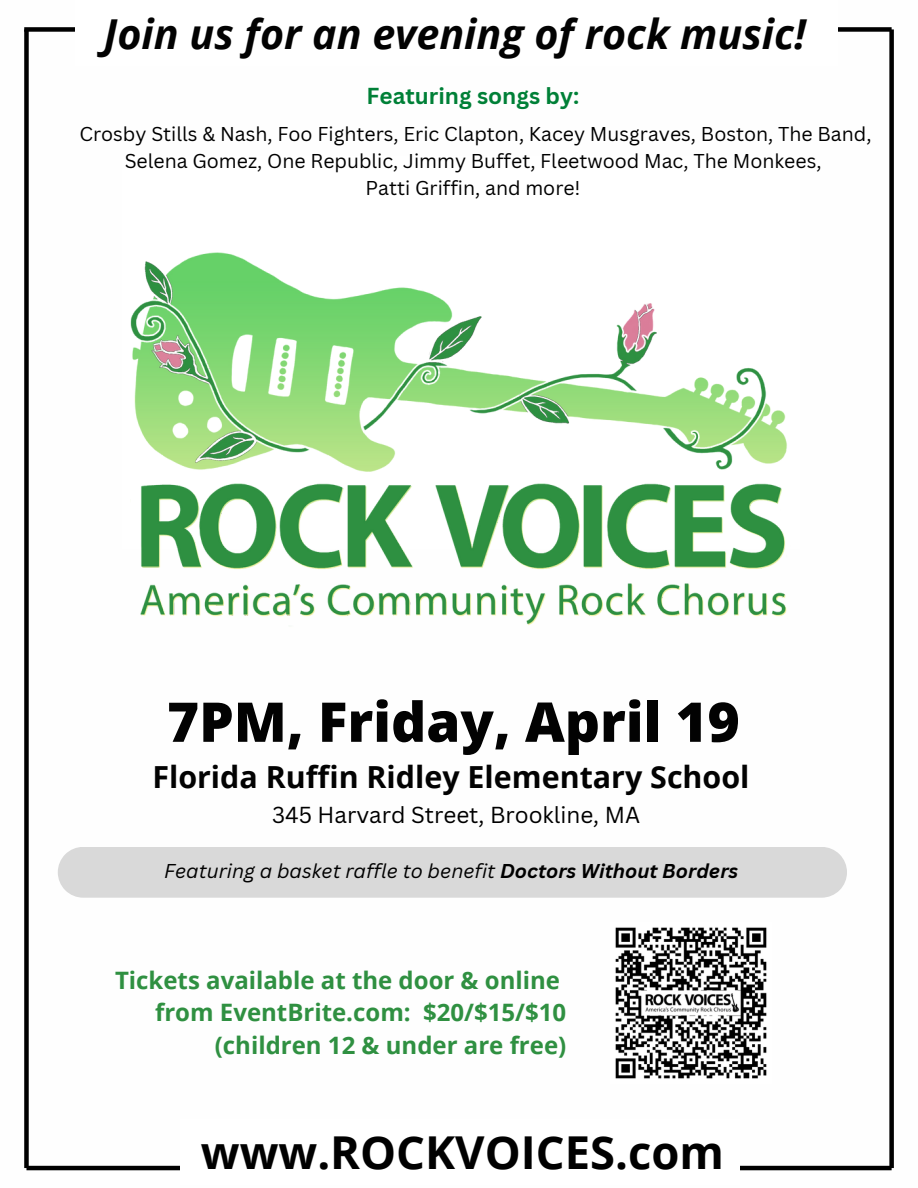
<style>
.page{position:relative;width:918px;height:1188px;background:#fff}
.page>*{position:absolute;margin:0;border:0;box-sizing:border-box;transform-origin:0 0}
.t1{font:800 54.75px "Open Sans";color:#020202}
.t2{font:700 45.3px "Open Sans";color:#000}
.t3{font:italic 700 41.25px "Open Sans";color:#020202}
.t4{font:700 30.45px "Open Sans";color:#020202}
.t5{font:700 24px/32.7px "Open Sans";color:#2f9041;text-align:right}
.t6{font:22.5px "Canva Sans";color:#000}
.t7{font:700 22.5px "Canva Sans";color:#008037}
.t8{font:19.5px "Canva Sans";color:#000}
.t9{font:italic 19.5px "Canva Sans";color:#000}
.s1{font-weight:700}
</style>
<div class="page">
<div style="left:24px;top:27px;width:868px;height:5px;background:#000"></div>
<hr style="left:26px;top:1166px;width:866px;height:4px;background:#000">
<div style="left:24px;top:29px;width:5px;height:1139px;background:#000"></div>
<div style="left:889px;top:29px;width:5px;height:1139px;background:#000"></div>
<img style="left:130px;top:252px;width:657px;height:373px">
<div style="left:58px;top:847px;width:789px;height:51px;background:#d9d9d9"></div>
<div style="left:76px;top:0;width:762px;height:66px;background:#fff"></div>
<div style="left:180px;top:1119px;width:560px;height:65px;background:#fff"></div>
<img style="left:615px;top:927px;width:152px;height:152px">
<p class="t3" style="left:104px;top:5px;width:704px">Join us for an evening of rock music!</p>
<h5 class="t7" style="left:367px;top:80px;width:214px">Featuring songs by:</h5>
<p class="t8" style="left:79px;top:120px;width:794px">Crosby Stills &amp; Nash, Foo Fighters, Eric Clapton, Kacey Musgraves, Boston, The Band,</p>
<p class="t8" style="left:125px;top:147px;width:698px">Selena Gomez, One Republic, Jimmy Buffet, Fleetwood Mac, The Monkees,</p>
<h4 class="t8" style="left:366px;top:174px;width:217px">Patti Griffin, and more!</h4>
<p class="t1" style="left:167px;top:683px;width:574px">7PM, Friday, April 19</p>
<p class="t4" style="left:152px;top:755px;width:599px">Florida Ruffin Ridley Elementary School</p>
<h1 class="t6" style="left:272px;top:799px;width:370px">345 Harvard Street, Brookline, MA</h1>
<h3 class="t9" style="left:164px;top:857px;width:576px">Featuring a basket raffle to benefit <span class="s1">Doctors Without Borders</span></h3>
<p class="t5" style="left:115px;top:963px;width:453px">Tickets available at the door &amp; online from EventBrite.com: $20/$15/$10 (children 12 &amp; under are free)</p>
<h2 class="t2" style="left:201px;top:1121px;width:524px">www.ROCKVOICES.com</h2>
</div>
